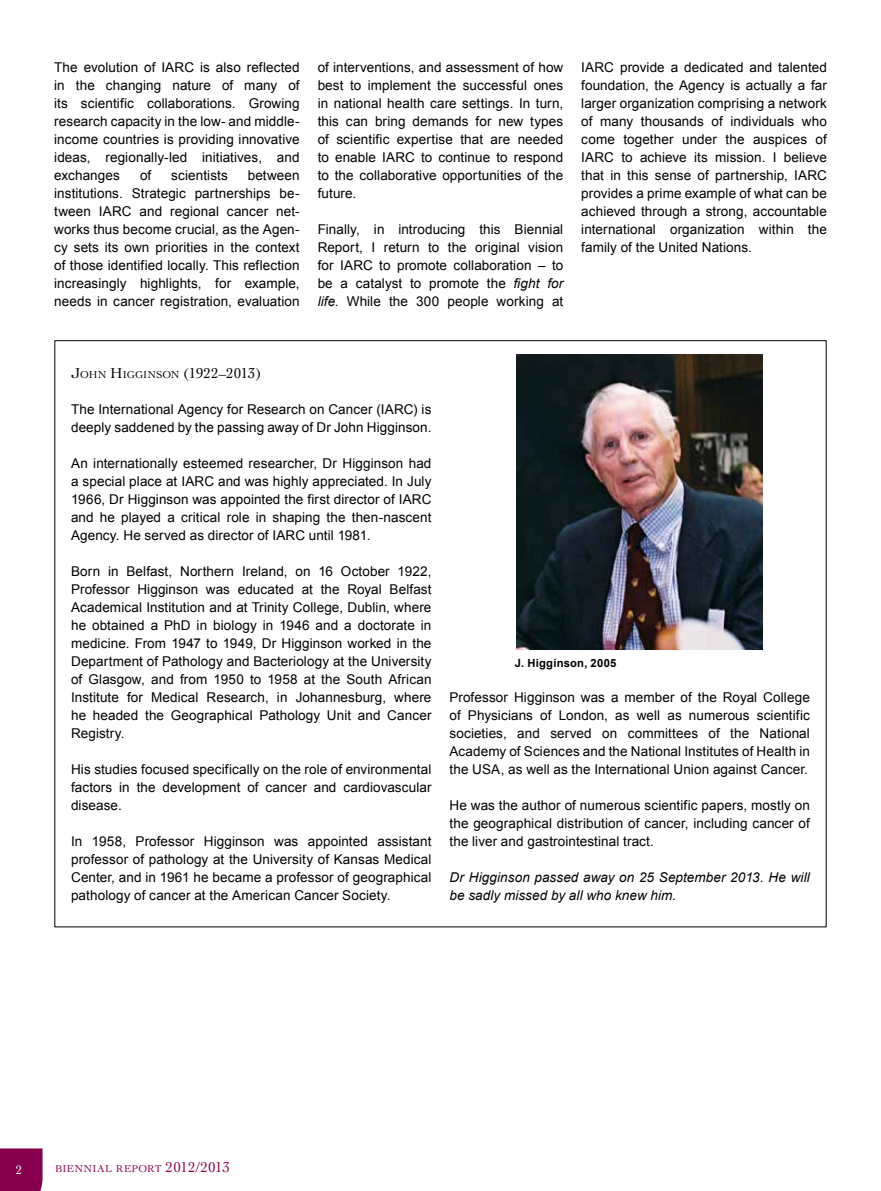
<style>
.page{position:relative;width:881px;height:1191px;background:#fff}
.page>*{position:absolute;margin:0;border:0;box-sizing:border-box;transform-origin:0 0}
.t1{font:15px "Cochin";letter-spacing:-.005em;color:#000}
.t2{font:13.5px/18px "Arial";letter-spacing:.005em;color:#000;text-align:justify}
.t3{font:italic 13.5px/18px "Arial";letter-spacing:.005em;color:#000}
.t4{font:12.75px "Cochin";color:#fff}
.t5{font:700 11.25px "Arial";letter-spacing:.02em;color:#000}
.t6{font:10.5px "Cochin";letter-spacing:.03em;color:#87004e}
.s1{font-style:italic}
.s2{font-size:10.5px}
.s3{font-size:15px}
</style>
<div class="page">
<div style="left:0;top:1148px;width:43px;height:43px;background:#87004e"></div>
<img style="left:516px;top:355px;width:245px;height:294px">
<p class="t2" style="left:54px;top:58px;width:247px">The evolution of IARC is also reflected in the changing nature of many of its scientific collaborations. Growing research capacity in the low- and middle&shy;income countries is providing innovative ideas, regionally-led initiatives, and exchanges</p>
<p class="t2" style="left:140px;top:166px;width:13px">of</p>
<p class="t2" style="left:171px;top:166px;width:58px">scientists</p>
<p class="t2" style="left:54px;top:166px;width:247px;text-indent:193px">between institutions. Strategic partnerships be&shy;tween IARC and regional cancer net&shy;works thus become crucial, as the Agen&shy;cy sets its own priorities in the context of those identified locally. This reflection increasingly highlights, for example, needs in cancer registration, evaluation</p>
<p class="t2" style="left:317px;top:58px;width:247px">of interventions, and assessment of how best to implement the successful ones in national health care settings. In turn, this can bring demands for new types of scientific expertise that are needed to enable IARC to continue to respond to the collaborative opportunities of the future.</p>
<p class="t2" style="left:317px;top:220px;width:247px">Finally, in introducing this Biennial Report, I return to the original vision for IARC to promote collaboration – to be a catalyst to promote the <span class="s1">fight for life</span>. While the 300 people working at</p>
<p class="t2" style="left:581px;top:58px;width:247px">IARC provide a dedicated and talented foundation, the Agency is actually a far larger organization comprising a network of many thousands of individuals who come together under the auspices of IARC to achieve its mission. I believe that in this sense of partnership, IARC provides a prime example of what can be achieved through a strong, accountable international organization within the family of the United Nations.</p>
<p class="t1" style="left:71px;top:363px;width:192px">J<span class="s2">OHN</span> H<span class="s2">IGGINSON</span> (1922–2013)</p>
<p class="t2" style="left:71px;top:400px;width:362px">The International Agency for Research on Cancer (IARC) is deeply saddened by the passing away of Dr John Higginson.</p>
<p class="t2" style="left:71px;top:454px;width:362px">An internationally esteemed researcher, Dr Higginson had a special place at IARC and was highly appreciated. In July 1966, Dr Higginson was appointed the first director of IARC and he played a critical role in shaping the then-nascent Agency. He served as director of IARC until 1981.</p>
<p class="t2" style="left:71px;top:562px;width:362px">Born in Belfast, Northern Ireland, on 16 October 1922, Professor Higginson was educated at the Royal Belfast Academical Institution and at Trinity College, Dublin, where he obtained a PhD in biology in 1946 and a doctorate in medicine. From 1947 to 1949, Dr Higginson worked in the Department of Pathology and Bacteriology at the University of Glasgow, and from 1950 to 1958 at the South African Institute for Medical Research, in Johannesburg, where he headed the Geographical Pathology Unit and Cancer Registry.</p>
<p class="t2" style="left:71px;top:760px;width:362px">His studies focused specifically on the role of environmental factors in the development of cancer and cardiovascular disease.</p>
<p class="t2" style="left:71px;top:832px;width:362px">In 1958, Professor Higginson was appointed assistant professor of pathology at the University of Kansas Medical Center, and in 1961 he became a professor of geographical pathology of cancer at the American Cancer Society.</p>
<p class="t5" style="left:514px;top:656px;width:103px">J. Higginson, 2005</p>
<p class="t2" style="left:449px;top:688px;width:362px">Professor Higginson was a member of the Royal College of Physicians of London, as well as numerous scientific societies, and served on committees of the National Academy of Sciences and the National Institutes of Health in the USA, as well as the International Union against Cancer.</p>
<p class="t2" style="left:449px;top:796px;width:362px">He was the author of numerous scientific papers, mostly on the geographical distribution of cancer, including cancer of the liver and gastrointestinal tract.</p>
<p class="t3" style="left:449px;top:868px;width:362px">Dr Higginson passed away on 25 September 2013. He will be sadly missed by all who knew him.</p>
<p class="t4" style="left:16px;top:1160px;width:8px">2</p>
<p class="t6" style="left:55px;top:1161px;width:176px">BIENNIAL REPORT <span class="s3">2012/2013</span></p>
</div>
